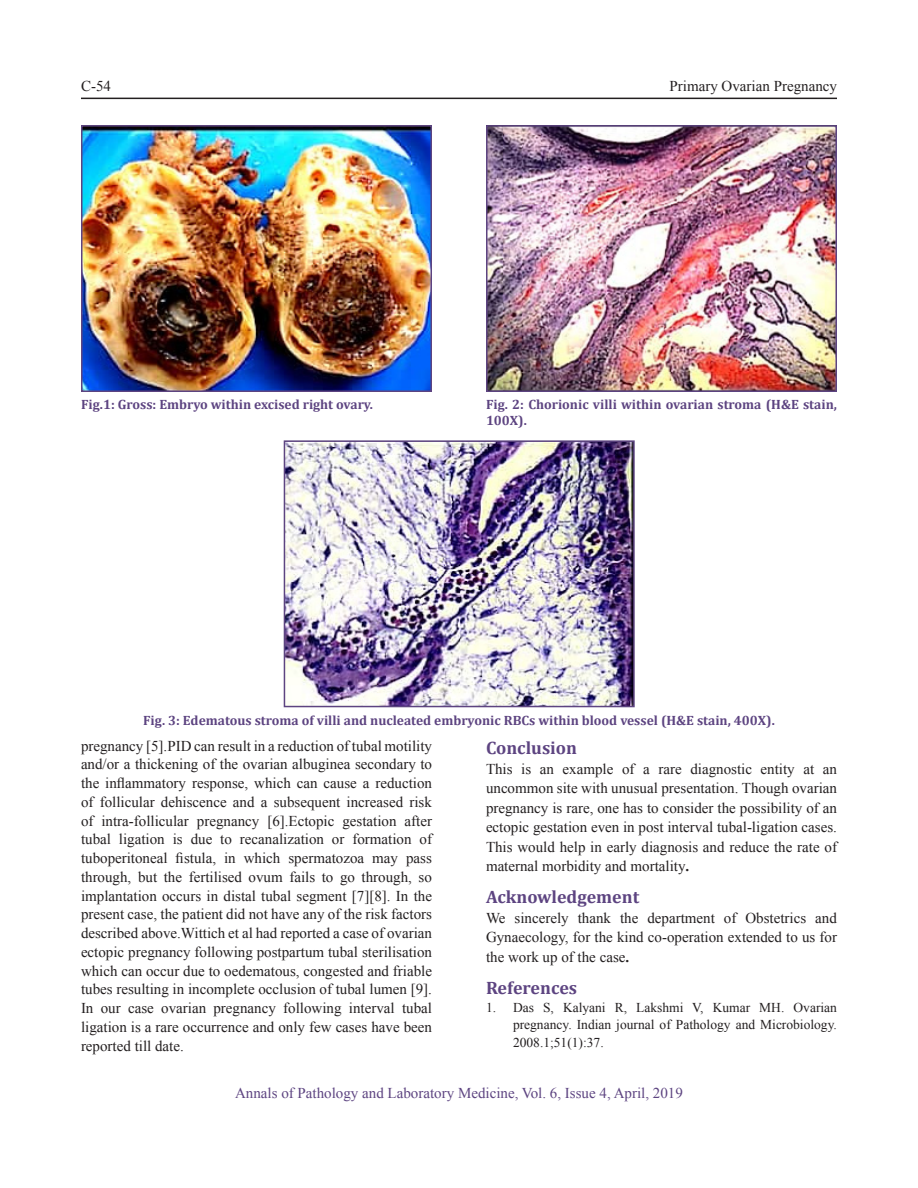
<style>
.page{position:relative;width:918px;height:1188px;background:#fff}
.page>*{position:absolute;margin:0;border:0;box-sizing:border-box;transform-origin:0 0}
.Subhead{font:700 18px "Cambria";color:#5d4481}
.BodyText{font:15px/18.8px "Times New Roman";color:#231f20;text-align:justify}
.t1{font:15px "Times New Roman";color:#5d4481}
.Foliu{font:15px "Times New Roman";color:#231f20}
.Fig_Caption{font:700 13.5px/16.2px "Cambria";color:#5d4481}
.t2{font:13.5px/17.7px "Times New Roman";color:#231f20;text-align:justify}
.s1{font-weight:700}
</style>
<div class="page">
<hr style="left:81px;top:98px;width:756px;height:1px;background:#231f20">
<img style="left:84px;top:128px;width:345px;height:261px">
<div style="left:81px;top:125px;width:351px;height:267px;border:2px solid #5d4481"></div>
<img style="left:489px;top:128px;width:345px;height:261px">
<div style="left:486px;top:125px;width:351px;height:267px;border:2px solid #5d4481"></div>
<img style="left:287px;top:443px;width:345px;height:261px">
<div style="left:284px;top:440px;width:351px;height:267px;border:2px solid #5d4481"></div>
<p class="Foliu" style="left:81px;top:76px;width:31px">C-54</p>
<p class="Foliu" style="left:670px;top:76px;width:169px">Primary Ovarian Pregnancy</p>
<p class="Fig_Caption" style="left:81px;top:396px;width:293px">Fig.1: Gross: Embryo within excised right ovary.</p>
<p class="Fig_Caption" style="left:486px;top:396px;width:352px">Fig. 2: Chorionic villi within ovarian stroma (H&amp;E stain,<br>100X).</p>
<p class="Fig_Caption" style="left:143px;top:712px;width:633px">Fig. 3: Edematous stroma of villi and nucleated embryonic RBCs within blood vessel (H&amp;E stain, 400X).</p>
<p class="BodyText" style="left:81px;top:736px;width:353px">pregnancy [5].PID can result in a reduction of tubal motility and/or a thickening of the ovarian albuginea secondary to the inflammatory response, which can cause a reduction of follicular dehiscence and a subsequent increased risk of intra-follicular pregnancy [6].Ectopic gestation after tubal ligation is due to recanalization or formation of tuboperitoneal fistula, in which spermatozoa may pass through, but the fertilised ovum fails to go through, so implantation occurs in distal tubal segment [7][8]. In the present case, the patient did not have any of the risk factors described above.Wittich et al had reported a case of ovarian ectopic pregnancy following postpartum tubal sterilisation which can occur due to oedematous, congested and friable tubes resulting in incomplete occlusion of tubal lumen [9].<br>In our case ovarian pregnancy following interval tubal ligation is a rare occurrence and only few cases have been reported till date.</p>
<p class="Subhead" style="left:486px;top:735px;width:93px">Conclusion</p>
<p class="BodyText" style="left:486px;top:759px;width:353px;line-height:19.5px">This is an example of a rare diagnostic entity at an uncommon site with unusual presentation. Though ovarian pregnancy is rare, one has to consider the possibility of an ectopic gestation even in post interval tubal-ligation cases.<br>This would help in early diagnosis and reduce the rate of maternal morbidity and mortality<span class="s1">.</span></p>
<p class="Subhead" style="left:486px;top:885px;width:155px">Acknowledgement</p>
<p class="BodyText" style="left:486px;top:908px;width:353px;line-height:19.5px">We sincerely thank the department of Obstetrics and Gynaecology, for the kind co-operation extended to us for the work up of the case<span class="s1">.</span></p>
<p class="Subhead" style="left:486px;top:975px;width:93px">References</p>
<p class="t2" style="left:513px;top:998px;width:326px;text-indent:-27px">1. Das S, Kalyani R, Lakshmi V, Kumar MH. Ovarian pregnancy. Indian journal of Pathology and Microbiology.<br>2008.1;51(1):37.</p>
<p class="t1" style="left:235px;top:1083px;width:449px">Annals of Pathology and Laboratory Medicine, Vol. 6, Issue 4, April, 2019</p>
</div>
